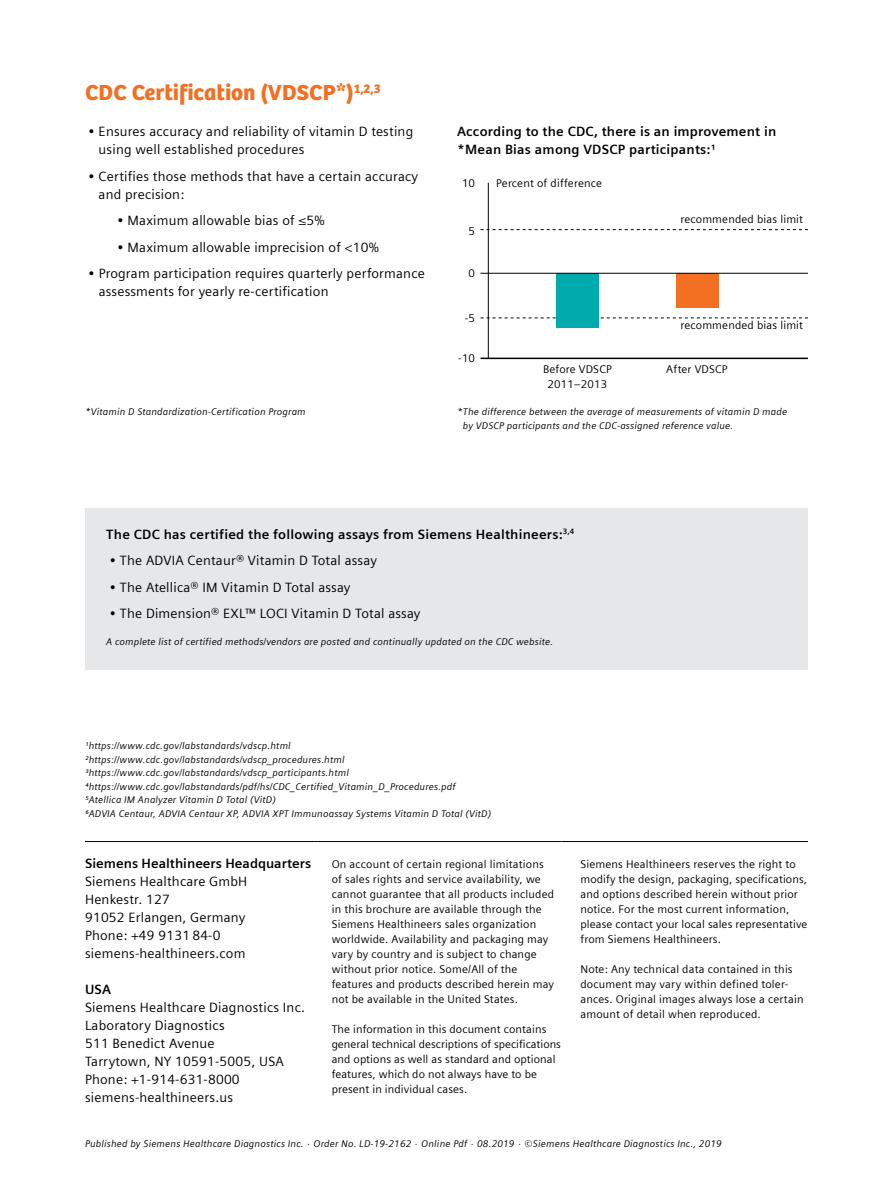
<style>
.page{position:relative;width:893px;height:1191px;background:#fff}
.page>*{position:absolute;margin:0;border:0;box-sizing:border-box;transform-origin:0 0}
.t1{font:22.5px "SH Bree Headline Regular";color:#f36f21}
.t2{font:13.5px/18px "Siemens Sans";letter-spacing:.015em;color:#000}
.t3{font:700 13.5px/18px "Siemens Sans";letter-spacing:.015em;color:#000}
.t4{font:11.25px/15px "Siemens Sans";letter-spacing:.015em;color:#000}
.t5{font:italic 9.75px/13.5px "Siemens Sans";letter-spacing:.015em;color:#000}
</style>
<div class="page">
<hr style="left:85px;top:841px;width:230px;height:1px;background:#000">
<hr style="left:315px;top:841px;width:246px;height:1px;background:#000">
<hr style="left:561px;top:841px;width:247px;height:1px;background:#000">
<div style="left:85px;top:508px;width:723px;height:162px;background:#e6e7e8"></div>
<svg style="left:480px;top:317px;width:328px;height:1px"></svg>
<svg style="left:480px;top:229px;width:328px;height:1px"></svg>
<div style="left:556px;top:273px;width:43px;height:54px;background:#00aaad"></div>
<div style="left:676px;top:273px;width:42px;height:34px;background:#f36f21"></div>
<hr style="left:480px;top:357px;width:328px;height:2px;background:#000">
<hr style="left:488px;top:183px;width:1px;height:175px;background:#000">
<hr style="left:480px;top:273px;width:328px;height:1px;background:#000">
<h1 class="t1" style="left:85px;top:75px;width:297px">CDC Certification (VDSCP*)<sup>1,2,3</sup></h1>
<p class="t2" style="left:99px;top:121px;width:316px;text-indent:-10px">• Ensures accuracy and reliability of vitamin D testing using well established procedures</p>
<p class="t2" style="left:99px;top:166px;width:321px;text-indent:-10px">• Certifies those methods that have a certain accuracy and precision:</p>
<p class="t2" style="left:117px;top:210px;width:209px">• Maximum allowable bias of ≤5%</p>
<p class="t2" style="left:117px;top:237px;width:263px">• Maximum allowable imprecision of &lt;10%</p>
<p class="t2" style="left:99px;top:263px;width:328px;text-indent:-10px">• Program participation requires quarterly performance assessments for yearly re-certification</p>
<p class="t5" style="left:85px;top:404px;width:222px">*Vitamin D Standardization-Certification Program</p>
<p class="t3" style="left:457px;top:121px;width:321px">According to the CDC, there is an improvement in *Mean Bias among VDSCP participants:1</p>
<p class="t4" style="left:462px;top:174px;width:15px">10</p>
<p class="t4" style="left:469px;top:222px;width:8px">5</p>
<p class="t4" style="left:469px;top:265px;width:8px">0</p>
<p class="t4" style="left:465px;top:310px;width:12px">-5</p>
<p class="t4" style="left:458px;top:350px;width:18px">-10</p>
<p class="t4" style="left:496px;top:174px;width:107px">Percent of difference</p>
<p class="t4" style="left:680px;top:211px;width:124px">recommended bias limit</p>
<p class="t4" style="left:680px;top:317px;width:124px">recommended bias limit</p>
<p class="t4" style="left:543px;top:361px;width:70px;text-align:center">Before VDSCP<br>2011–2013</p>
<p class="t4" style="left:666px;top:361px;width:63px">After VDSCP</p>
<p class="t5" style="left:463px;top:404px;width:326px;text-indent:-6px">*The difference between the average of measurements of vitamin D made by VDSCP participants and the CDC-assigned reference value.</p>
<p class="t3" style="left:106px;top:524px;width:470px">The CDC has certified the following assays from Siemens Healthineers:<sup>3,4</sup></p>
<p class="t2" style="left:109px;top:551px;width:269px">• The ADVIA Centaur® Vitamin D Total assay</p>
<p class="t2" style="left:109px;top:577px;width:243px">• The Atellica® IM Vitamin D Total assay</p>
<p class="t2" style="left:109px;top:604px;width:313px">• The Dimension® EXL™ LOCI Vitamin D Total assay</p>
<p class="t5" style="left:106px;top:634px;width:448px">A complete list of certified methods/vendors are posted and continually updated on the CDC website.</p>
<p class="t5" style="left:85px;top:738px;width:408px">1https://www.cdc.gov/labstandards/vdscp.html 2https://www.cdc.gov/labstandards/vdscp_procedures.html 3https://www.cdc.gov/labstandards/vdscp_participants.html 4https://www.cdc.gov/labstandards/pdf/hs/CDC_Certified_Vitamin_D_Procedures.pdf 5Atellica IM Analyzer Vitamin D Total (VitD)<br>6ADVIA Centaur, ADVIA Centaur XP, ADVIA XPT Immunoassay Systems Vitamin D Total (VitD)</p>
<p class="t3" style="left:85px;top:854px;width:228px">Siemens Healthineers Headquarters</p>
<p class="t2" style="left:85px;top:871px;width:164px">Siemens Healthcare GmbH<br>Henkestr. 127<br>91052 Erlangen, Germany<br>Phone: +49 9131 84-0 siemens-healthineers.com</p>
<p class="t3" style="left:85px;top:980px;width:28px">USA</p>
<p class="t2" style="left:85px;top:997px;width:221px">Siemens Healthcare Diagnostics Inc.<br>Laboratory Diagnostics<br>511 Benedict Avenue<br>Tarrytown, NY 10591-5005, USA<br>Phone: +1-914-631-8000 siemens-healthineers.us</p>
<p class="t4" style="left:332px;top:856px;width:224px">On account of certain regional limitations of sales rights and service availability, we cannot guarantee that all products included in this brochure are available through the Siemens Healthineers sales organization worldwide. Availability and packaging may vary by country and is subject to change without prior notice. Some/All of the features and products described herein may not be available in the United States.</p>
<p class="t4" style="left:332px;top:1021px;width:231px">The information in this document contains general technical descriptions of specifications and options as well as standard and optional features, which do not always have to be present in individual cases.</p>
<p class="t4" style="left:580px;top:856px;width:229px">Siemens Healthineers reserves the right to modify the design, packaging, specifications, and options described herein without prior notice. For the most current information, please contact your local sales representative from Siemens Healthineers.</p>
<p class="t4" style="left:580px;top:961px;width:225px">Note: Any technical data contained in this document may vary within defined toler&shy;ances. Original images always lose a certain amount of detail when reproduced.</p>
<p class="t5" style="left:85px;top:1136px;width:638px">Published by Siemens Healthcare Diagnostics Inc. · Order No. LD-19-2162 · Online Pdf · 08.2019 · ©Siemens Healthcare Diagnostics Inc., 2019</p>
</div>
